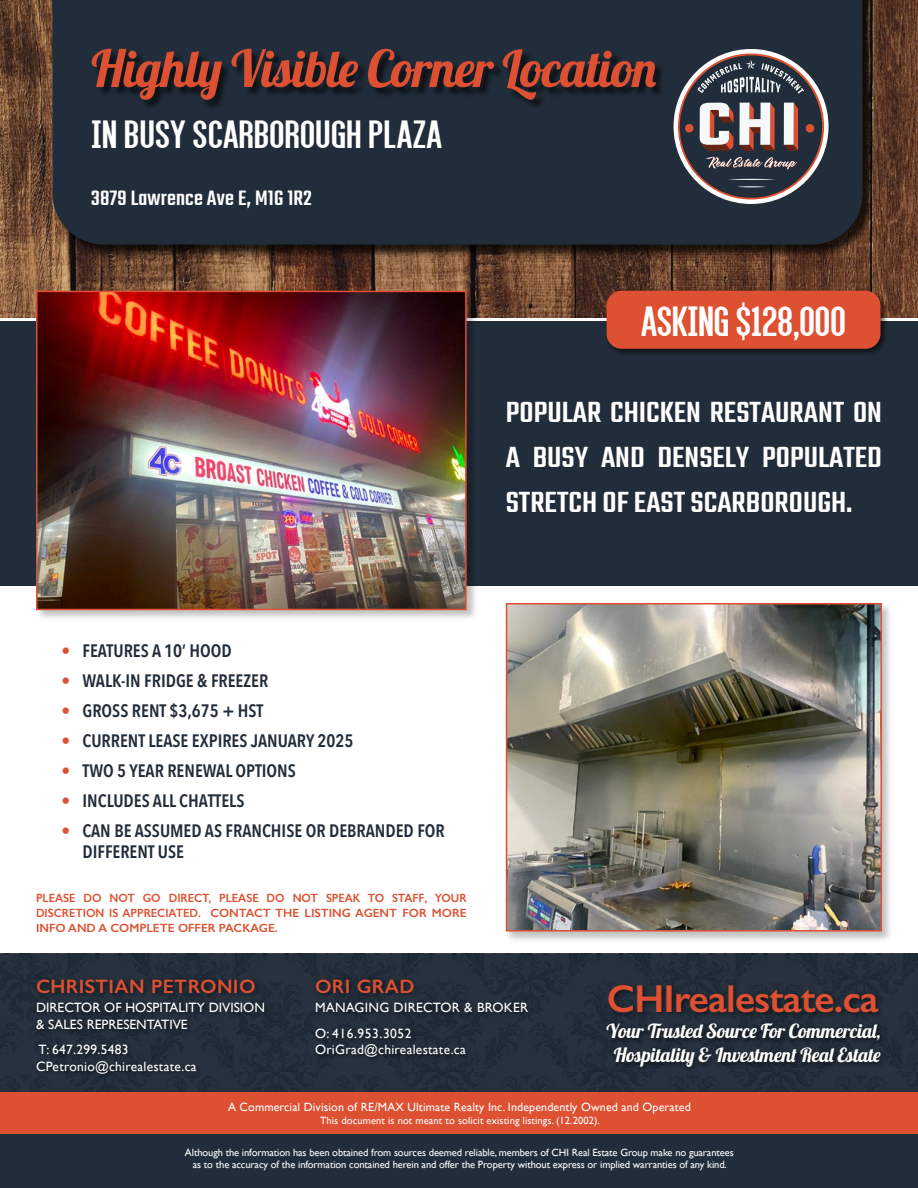
<style>
.page{position:relative;width:918px;height:1188px;background:#fff}
.page>*{position:absolute;margin:0;border:0;box-sizing:border-box;transform-origin:0 0}
.t1{font:51px "Lobster 1.4";letter-spacing:-.02em;color:#de5032}
.t2{font:45px "Alegre Sans";color:#fff}
.t3{font:42px "Alegre Sans";letter-spacing:.01em;color:#fff;scale:1.04 1}
.t4{font:600 39px "Gill Sans";letter-spacing:-.02em;color:#de5032}
.t5{font:500 31.5px/45px "Teko";color:#fff;text-align:justify;scale:1.05 1}
.t6{font:500 22.5px "Teko";letter-spacing:.01em;color:#fff}
.t7{font:19.5px/24px "Lobster 1.4";letter-spacing:-.01em;color:#fff;text-align:center}
.t8{font:600 19.5px "Gill Sans";letter-spacing:.02em;color:#de5032}
.t9{font:600 18px/21px "Avenir Next Condensed";color:#212d3a}
.t10{font:13.5px/25.5px "Gill Sans";letter-spacing:.02em;color:#fff}
.t11{font:13.5px/16.5px "Gill Sans";color:#fff}
.t12{font:600 12px/15px "Gill Sans";color:#de5032;text-align:justify;scale:.93 1}
.t13{font:12px "Gill Sans";letter-spacing:.01em;color:#fff}
.t14{font:10.5px/12px "Gill Sans";letter-spacing:-.01em;color:#fff;text-align:center}
.t15{font:10.5px "Gill Sans";letter-spacing:.01em;color:#fff}
.s1{color:#de5032}
</style>
<div class="page">
<img style="left:0;top:0;width:918px;height:318px">
<div style="left:0;top:321px;width:918px;height:264px;background:#212d3a"></div>
<div style="left:0;top:954px;width:918px;height:139px;background:#212d3a"></div>
<div style="left:0;top:1133px;width:918px;height:55px;background:#212d3a"></div>
<div style="left:0;top:1092px;width:918px;height:41px;background:#de5032"></div>
<div style="left:604px;top:1021px;width:283px;height:53px;background:#1f2934"></div>
<div style="left:54px;top:0;width:823px;height:259px;background:#000;opacity:.75"></div>
<div style="left:52px;top:0;width:810px;height:245px;background:#212d3a"></div>
<svg style="left:674px;top:49px;width:155px;height:155px"></svg>
<div style="left:92px;top:50px;width:574px;height:60px;background:#000;opacity:.6"></div>
<div style="left:606px;top:982px;width:279px;height:37px;background:#000;opacity:.48"></div>
<div style="left:605px;top:289px;width:283px;height:68px;background:#000;opacity:.6"></div>
<div style="left:607px;top:291px;width:273px;height:58px;background:#de5032;border-radius:15px"></div>
<div style="left:35px;top:290px;width:443px;height:331px;background:#000;opacity:.25"></div>
<img style="left:39px;top:294px;width:425px;height:313px">
<div style="left:36px;top:291px;width:431px;height:319px;border:2px solid #de5032"></div>
<div style="left:505px;top:602px;width:388px;height:341px;background:#000;opacity:.25"></div>
<img style="left:509px;top:606px;width:370px;height:323px">
<div style="left:506px;top:603px;width:376px;height:329px;border:2px solid #de5032"></div>
<h1 class="t1" style="left:91px;top:36px;width:567px">Highly Visible Corner Location</h1>
<h3 class="t3" style="left:91px;top:109px;width:339px">IN BUSY SCARBOROUGH PLAZA</h3>
<h3 class="t6" style="left:91px;top:185px;width:222px">3879 Lawrence Ave E, M1G 1R2</h3>
<h2 class="t2" style="left:641px;top:294px;width:206px">ASKING $128,000</h2>
<h3 class="t5" style="left:506px;top:391px;width:360px">POPULAR CHICKEN RESTAURANT ON A BUSY AND DENSELY POPULATED STRETCH OF EAST SCARBOROUGH.</h3>
<h3 class="t9" style="left:62px;top:640px;width:172px"><span class="s1">•</span> FEATURES A 10’ HOOD</h3>
<h3 class="t9" style="left:62px;top:670px;width:208px"><span class="s1">•</span> WALK-IN FRIDGE &amp; FREEZER</h3>
<h3 class="t9" style="left:62px;top:700px;width:203px"><span class="s1">•</span> GROSS RENT $3,675 + HST</h3>
<h3 class="t9" style="left:62px;top:730px;width:294px"><span class="s1">•</span> CURRENT LEASE EXPIRES JANUARY 2025</h3>
<h3 class="t9" style="left:62px;top:760px;width:236px"><span class="s1">•</span> TWO 5 YEAR RENEWAL OPTIONS</h3>
<h3 class="t9" style="left:62px;top:790px;width:184px"><span class="s1">•</span> INCLUDES ALL CHATTELS</h3>
<h3 class="t9" style="left:82px;top:820px;width:364px;text-indent:-21px"><span class="s1">•</span> CAN BE ASSUMED AS FRANCHISE OR DEBRANDED FOR<br>DIFFERENT USE</h3>
<p class="t12" style="left:36px;top:891px;width:465px">PLEASE DO NOT GO DIRECT, PLEASE DO NOT SPEAK TO STAFF, YOUR DISCRETION IS APPRECIATED. CONTACT THE LISTING AGENT FOR MORE INFO AND A COMPLETE OFFER PACKAGE.</p>
<h3 class="t8" style="left:36px;top:974px;width:221px">CHRISTIAN PETRONIO</h3>
<p class="t11" style="left:36px;top:999px;width:230px">DIRECTOR OF HOSPITALITY DIVISION &amp; SALES REPRESENTATIVE</p>
<p class="t10" style="left:36px;top:1041px;width:162px;line-height:16.5px">T: 647.299.5483<br>CPetronio@chirealestate.ca</p>
<h3 class="t8" style="left:315px;top:974px;width:101px">ORI GRAD</h3>
<p class="t10" style="left:315px;top:995px;width:215px">MANAGING DIRECTOR &amp; BROKER<br>O: 416.953.3052</p>
<p class="t10" style="left:315px;top:1037px;width:152px">OriGrad@chirealestate.ca</p>
<h3 class="t4" style="left:607px;top:975px;width:273px">CHIrealestate.ca</h3>
<h3 class="t7" style="left:607px;top:1019px;width:276px">Your Trusted Source For Commercial,<br>Hospitality &amp; Investment Real Estate</h3>
<p class="t13" style="left:228px;top:1100px;width:464px">A Commercial Division of RE/MAX Ultimate Realty Inc. Independently Owned and Operated</p>
<p class="t15" style="left:320px;top:1115px;width:281px">This document is not meant to solicit existing listings. (12.2002).</p>
<p class="t14" style="left:185px;top:1146px;width:550px">Although the information has been obtained from sources deemed reliable, members of CHI Real Estate Group make no guarantees as to the accuracy of the information contained herein and offer the Property without express or implied warranties of any kind.</p>
</div>
